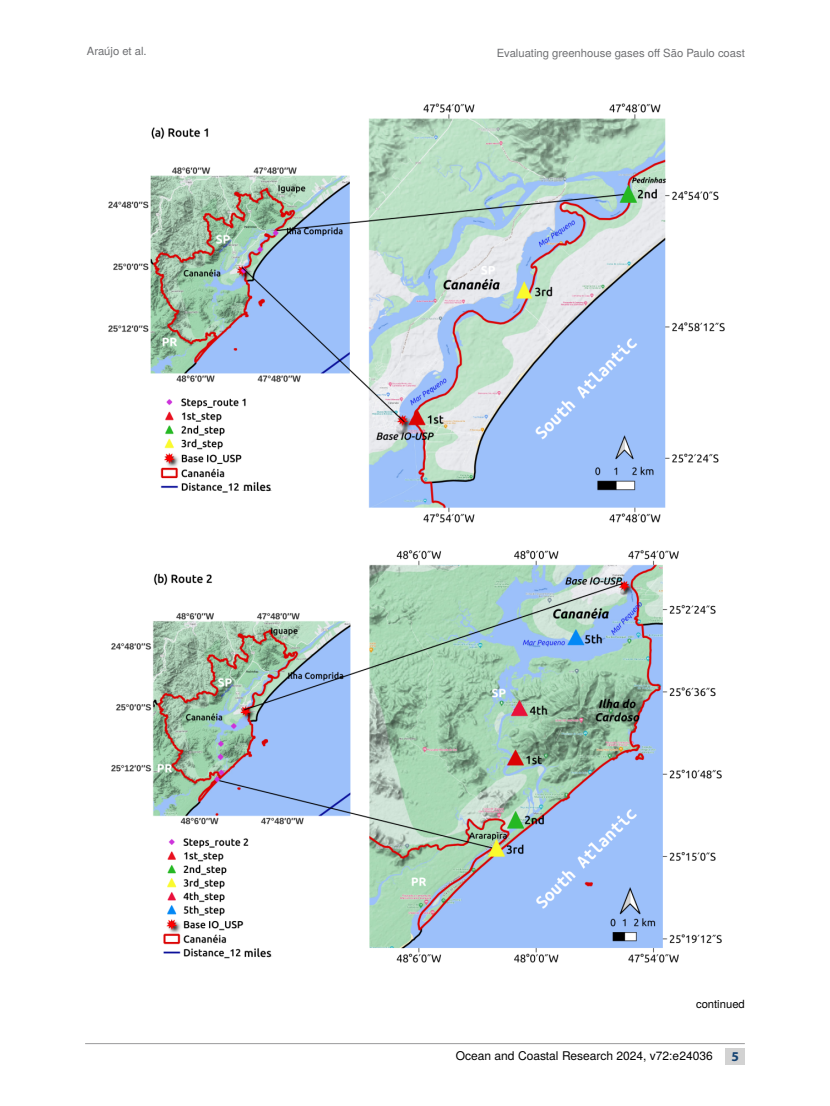
<style>
.page{position:relative;width:830px;height:1106px;background:#fff}
.page>*{position:absolute;margin:0;border:0;box-sizing:border-box;transform-origin:0 0}
.t1{font:700 13.5px "Myriad Pro";color:#134272}
.t2{font:12px "Te X Gyre Heros";color:#000}
.t3{font:11.25px "Te X Gyre Heros";color:#6d6e71}
.t4{font:11.25px "Te X Gyre Heros";color:#000}
</style>
<div class="page">
<hr style="left:85px;top:1043px;width:659px;height:1px;background:#9a9a9b">
<div style="left:725px;top:1048px;width:19px;height:16px;background:#d2d2d2"></div>
<img style="left:108px;top:103px;width:617px;height:420px">
<img style="left:111px;top:550px;width:611px;height:413px">
<p class="t3" style="left:87px;top:42px;width:61px">Araújo et al.</p>
<p class="t3" style="left:496px;top:44px;width:249px">Evaluating greenhouse gases off São Paulo coast</p>
<p class="t4" style="left:695px;top:995px;width:50px">continued</p>
<p class="t2" style="left:455px;top:1046px;width:258px">Ocean and Coastal Research 2024, v72:e24036</p>
<p class="t1" style="left:731px;top:1048px;width:9px">5</p>
</div>
